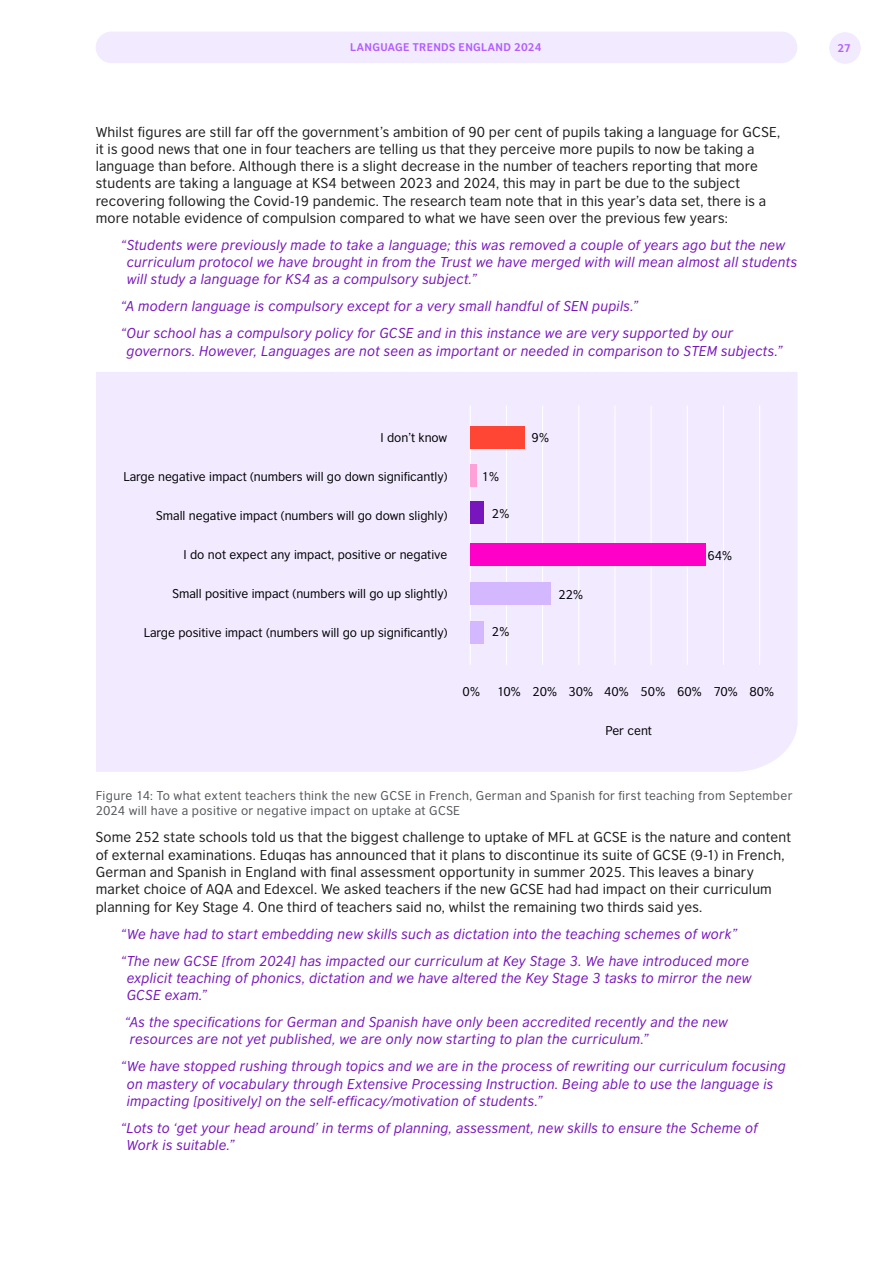
<style>
.page{position:relative;width:893px;height:1263px;background:#fff}
.page>*{position:absolute;margin:0;border:0;box-sizing:border-box;transform-origin:0 0}
.BODY_QUOTE{font:italic 13.5px/17.2px "British Council Sans";letter-spacing:.02em;color:#7716bd}
.BODY_COPY{font:13.5px/17.2px "British Council Sans";letter-spacing:.015em;color:#1e1e1e}
.t1{font:12px "British Council Sans";color:#000}
.BODY_COPY-2{font:12px/15px "British Council Sans";letter-spacing:.03em;color:#54565a}
.t2{font:700 10.5px "British Council Sans";letter-spacing:.03em;color:#b25eff}
</style>
<div class="page">
<div style="left:96px;top:32px;width:701px;height:31px;background:#f2eaff;border-radius:16px"></div>
<div style="left:829px;top:32px;width:32px;height:32px;background:#f2eaff;border-radius:50%"></div>
<div style="left:96px;top:372px;width:702px;height:400px;background:#f2eaff"></div>
<hr style="left:470px;top:406px;width:1px;height:259px;background:#fff">
<hr style="left:506px;top:406px;width:1px;height:259px;background:#fff">
<hr style="left:542px;top:406px;width:1px;height:259px;background:#fff">
<hr style="left:578px;top:406px;width:1px;height:259px;background:#fff">
<hr style="left:614px;top:406px;width:1px;height:259px;background:#fff">
<hr style="left:651px;top:406px;width:1px;height:259px;background:#fff">
<hr style="left:687px;top:406px;width:1px;height:259px;background:#fff">
<hr style="left:723px;top:406px;width:1px;height:259px;background:#fff">
<hr style="left:759px;top:406px;width:1px;height:259px;background:#fff">
<div style="left:470px;top:427px;width:54px;height:22px;background:#ff4635"></div>
<div style="left:470px;top:464px;width:7px;height:23px;background:#ffa0d7"></div>
<div style="left:470px;top:502px;width:13px;height:22px;background:#7716bd"></div>
<div style="left:470px;top:544px;width:235px;height:22px;background:#ff00c8"></div>
<div style="left:470px;top:582px;width:81px;height:23px;background:#d3b8ff"></div>
<div style="left:470px;top:621px;width:13px;height:22px;background:#d3b8ff"></div>
<p class="t2" style="left:350px;top:38px;width:193px">LANGUAGE TRENDS ENGLAND 2024</p>
<p class="t2" style="left:837px;top:39px;width:15px">27</p>
<p class="BODY_COPY" style="left:96px;top:122px;width:686px">Whilst figures are still far off the government’s ambition of 90 per cent of pupils taking a language for GCSE, it is good news that one in four teachers are telling us that they perceive more pupils to now be taking a language than before. Although there is a slight decrease in the number of teachers reporting that more students are taking a language at KS4 between 2023 and 2024, this may in part be due to the subject recovering following the Covid-19 pandemic. The research team note that in this year’s data set, there is a more notable evidence of compulsion compared to what we have seen over the previous few years:</p>
<p class="BODY_QUOTE" style="left:127px;top:235px;width:672px;text-indent:-6px">“Students were previously made to take a language; this was removed a couple of years ago but the new curriculum protocol we have brought in from the Trust we have merged with will mean almost all students will study a language for KS4 as a compulsory subject.”</p>
<p class="BODY_QUOTE" style="left:121px;top:296px;width:519px">“A modern language is compulsory except for a very small handful of SEN pupils.”</p>
<p class="BODY_QUOTE" style="left:126px;top:324px;width:658px;text-indent:-5px">“Our school has a compulsory policy for GCSE and in this instance we are very supported by our governors. However, Languages are not seen as important or needed in comparison to STEM subjects.”</p>
<p class="t1" style="left:380px;top:428px;width:68px">I don’t know</p>
<p class="t1" style="left:124px;top:467px;width:325px">Large negative impact (numbers will go down significantly)</p>
<p class="t1" style="left:156px;top:506px;width:293px">Small negative impact (numbers will go down slighly)</p>
<p class="t1" style="left:183px;top:545px;width:265px">I do not expect any impact, positive or negative</p>
<p class="t1" style="left:172px;top:584px;width:276px">Small positive impact (numbers will go up slightly)</p>
<p class="t1" style="left:144px;top:623px;width:305px">Large positive impact (numbers will go up significantly)</p>
<p class="t1" style="left:482px;top:467px;width:19px">1%</p>
<p class="t1" style="left:492px;top:504px;width:19px">2%</p>
<p class="t1" style="left:532px;top:428px;width:19px">9%</p>
<p class="t1" style="left:492px;top:622px;width:19px">2%</p>
<p class="t1" style="left:558px;top:584px;width:26px">22%</p>
<p class="t1" style="left:707px;top:546px;width:26px">64%</p>
<p class="t1" style="left:463px;top:682px;width:19px">0%</p>
<p class="t1" style="left:497px;top:682px;width:278px">10% 20% 30% 40% 50% 60% 70% 80%</p>
<p class="t1" style="left:605px;top:721px;width:48px">Per cent</p>
<p class="BODY_COPY-2" style="left:96px;top:787px;width:698px">Figure 14: To what extent teachers think the new GCSE in French, German and Spanish for first teaching from September<br>2024 will have a positive or negative impact on uptake at GCSE</p>
<p class="BODY_COPY" style="left:96px;top:828px;width:697px">Some 252 state schools told us that the biggest challenge to uptake of MFL at GCSE is the nature and content of external examinations. Eduqas has announced that it plans to discontinue its suite of GCSE (9-1) in French, German and Spanish in England with final assessment opportunity in summer 2025. This leaves a binary market choice of AQA and Edexcel. We asked teachers if the new GCSE had had impact on their curriculum planning for Key Stage 4. One third of teachers said no, whilst the remaining two thirds said yes.</p>
<p class="BODY_QUOTE" style="left:121px;top:924px;width:618px">“We have had to start embedding new skills such as dictation into the teaching schemes of work”</p>
<p class="BODY_QUOTE" style="left:127px;top:951px;width:626px;text-indent:-5px">“The new GCSE [from 2024] has impacted our curriculum at Key Stage 3. We have introduced more explicit teaching of phonics, dictation and we have altered the Key Stage 3 tasks to mirror the new<br>GCSE exam.”</p>
<p class="BODY_QUOTE" style="left:130px;top:1012px;width:600px;text-indent:-5px">“As the specifications for German and Spanish have only been accredited recently and the new resources are not yet published, we are only now starting to plan the curriculum.”</p>
<p class="BODY_QUOTE" style="left:127px;top:1056px;width:660px;text-indent:-6px">“We have stopped rushing through topics and we are in the process of rewriting our curriculum focusing on mastery of vocabulary through Extensive Processing Instruction. Being able to use the language is impacting [positively] on the self-efficacy/motivation of students.”</p>
<p class="BODY_QUOTE" style="left:127px;top:1118px;width:632px;text-indent:-5px">“Lots to ‘get your head around’ in terms of planning, assessment, new skills to ensure the Scheme of<br>Work is suitable.”</p>
</div>
